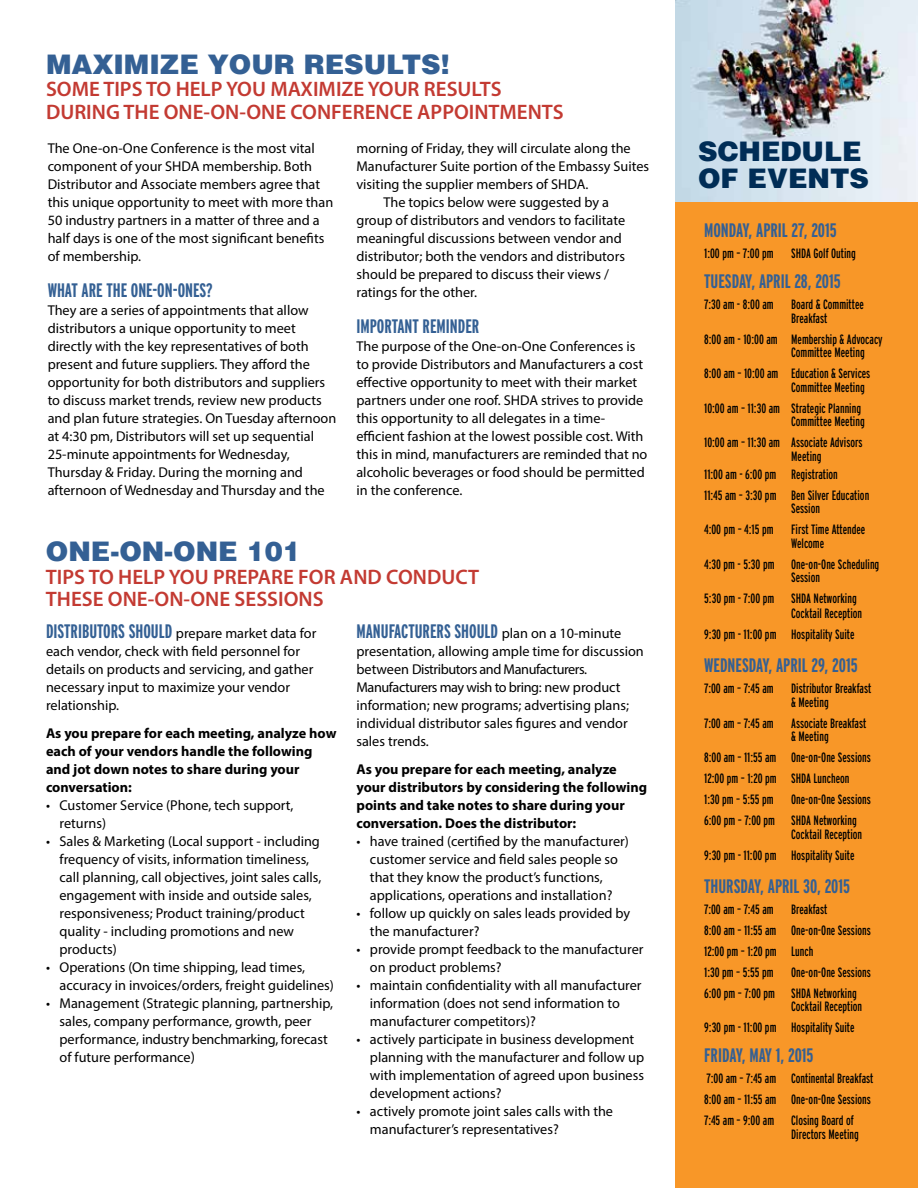
<style>
.page{position:relative;width:918px;height:1188px;background:#fff}
.page>*{position:absolute;margin:0;border:0;box-sizing:border-box;transform-origin:0 0}
.t1{font:27px "Switzerland Black Plain";color:#346094}
.t2{font:27px/27px "Switzerland Black Plain";color:#002d56}
.t3{font:600 21px/22.5px "Myriad Pro";color:#c33a32}
.t4{font:700 extra-condensed 19.5px "Interstate";color:#346094}
.t5{font:14.25px/18px "Myriad Pro";color:#000}
.t6{font:700 14.25px/18px "Myriad Pro";color:#000}
.t7{font:extra-condensed 13.5px/21px "Interstate";color:#000}
.s1{font-family:"Interstate";font-weight:700;font-stretch:extra-condensed;font-size:19.5px;color:#346094}
.s2{font-size:15px}
.s3{font-family:"Myriad Pro";font-weight:400;font-stretch:normal;font-size:14.25px;color:#000}
</style>
<div class="page">
<div style="left:675px;top:0;width:243px;height:1188px;background:#f89728"></div>
<img style="left:675px;top:0;width:243px;height:201px">
<h1 class="t1" style="left:46px;top:47px;width:405px">MAXIMIZE YOUR RESULTS!</h1>
<h2 class="t3" style="left:46px;top:78px;width:519px">SOME TIPS TO HELP YOU MAXIMIZE YOUR RESULTS<br>DURING THE ONE-ON-ONE CONFERENCE APPOINTMENTS</h2>
<p class="t5" style="left:48px;top:139px;width:287px">The One-on-One Conference is the most vital component of your SHDA membership. Both Distributor and Associate members agree that this unique opportunity to meet with more than 50 industry partners in a matter of three and a half days is one of the most significant benefits of membership.</p>
<h3 class="t4" style="left:48px;top:278px;width:166px">WHAT ARE THE ONE-ON-ONES?</h3>
<p class="t5" style="left:48px;top:301px;width:290px">They are a series of appointments that allow distributors a unique opportunity to meet directly with the key representatives of both present and future suppliers. They afford the opportunity for both distributors and suppliers to discuss market trends, review new products and plan future strategies. On Tuesday afternoon at 4:30 pm, Distributors will set up sequential 25-minute appointments for Wednesday, Thursday &amp; Friday. During the morning and afternoon of Wednesday and Thursday and the</p>
<p class="t5" style="left:356px;top:139px;width:276px">morning of Friday, they will circulate along the</p>
<p class="t5" style="left:356px;top:157px;width:294px">Manufacturer Suite portion of the Embassy Suites</p>
<p class="t5" style="left:356px;top:175px;width:233px">visiting the supplier members of SHDA.</p>
<p class="t5" style="left:383px;top:193px;width:227px">The topics below were suggested by a</p>
<p class="t5" style="left:356px;top:211px;width:270px">group of distributors and vendors to facilitate</p>
<p class="t5" style="left:356px;top:229px;width:267px">meaningful discussions between vendor and</p>
<p class="t5" style="left:356px;top:247px;width:270px">distributor; both the vendors and distributors</p>
<p class="t5" style="left:356px;top:265px;width:254px">should be prepared to discuss their views /</p>
<p class="t5" style="left:356px;top:283px;width:122px">ratings for the other.</p>
<h3 class="t4" style="left:356px;top:314px;width:124px">IMPORTANT REMINDER</h3>
<p class="t5" style="left:356px;top:337px;width:293px">The purpose of the One-on-One Conferences is to provide Distributors and Manufacturers a cost effective opportunity to meet with their market partners under one roof. SHDA strives to provide this opportunity to all delegates in a time&shy;efficient fashion at the lowest possible cost. With this in mind, manufacturers are reminded that no alcoholic beverages or food should be permitted in the conference.</p>
<h1 class="t1" style="left:46px;top:534px;width:256px">ONE-ON-ONE 101</h1>
<h2 class="t3" style="left:46px;top:565px;width:435px">TIPS TO HELP YOU PREPARE FOR AND CONDUCT<br>THESE ONE-ON-ONE SESSIONS</h2>
<p class="t5" style="left:46px;top:624px;width:272px"><span class="s1">DISTRIBUTORS SHOULD</span> prepare market data for each vendor, check with field personnel for details on products and servicing, and gather necessary input to maximize your vendor relationship.</p>
<p class="t6" style="left:46px;top:724px;width:292px">As you prepare for each meeting, analyze how each of your vendors handle the following and jot down notes to share during your conversation:</p>
<p class="t5" style="left:60px;top:796px;width:236px;text-indent:-13px">• Customer Service (Phone, tech support, returns)</p>
<p class="t5" style="left:60px;top:832px;width:263px;text-indent:-13px">• Sales &amp; Marketing (Local support - including frequency of visits, information timeliness, call planning, call objectives, joint sales calls, engagement with inside and outside sales, responsiveness; Product training/product quality - including promotions and new products)</p>
<p class="t5" style="left:60px;top:958px;width:276px;text-indent:-13px">• Operations (On time shipping, lead times, accuracy in invoices/orders, freight guidelines)</p>
<p class="t5" style="left:60px;top:994px;width:275px;text-indent:-13px">• Management (Strategic planning, partnership, sales, company performance, growth, peer performance, industry benchmarking, forecast of future performance<span class="s2">)</span></p>
<h3 class="t4" style="left:356px;top:619px;width:266px">MANUFACTURERS SHOULD <span class="s3">plan on a 10-minute</span></h3>
<p class="t5" style="left:356px;top:642px;width:289px">presentation, allowing ample time for discussion between Distributors and Manufacturers.<br>Manufacturers may wish to bring: new product information; new programs; advertising plans; individual distributor sales figures and vendor sales trends.</p>
<p class="t6" style="left:356px;top:760px;width:292px">As you prepare for each meeting, analyze your distributors by considering the following points and take notes to share during your conversation. Does the distributor:</p>
<p class="t5" style="left:370px;top:832px;width:260px;text-indent:-13px">• have trained (certified by the manufacturer) customer service and field sales people so that they know the product’s functions, applications, operations and installation?</p>
<p class="t5" style="left:370px;top:904px;width:262px;text-indent:-13px">• follow up quickly on sales leads provided by the manufacturer?</p>
<p class="t5" style="left:370px;top:940px;width:275px;text-indent:-13px">• provide prompt feedback to the manufacturer on product problems?</p>
<p class="t5" style="left:370px;top:976px;width:273px;text-indent:-13px">• maintain confidentiality with all manufacturer information (does not send information to manufacturer competitors)?</p>
<p class="t5" style="left:370px;top:1030px;width:276px;text-indent:-13px">• actively participate in business development planning with the manufacturer and follow up with implementation of agreed upon business development actions?</p>
<p class="t5" style="left:370px;top:1102px;width:245px;text-indent:-13px">• actively promote joint sales calls with the manufacturer’s representatives?</p>
<h1 class="t2" style="left:698px;top:137px;width:172px">SCHEDULE<br>OF EVENTS</h1>
<h3 class="t4" style="left:704px;top:219px;width:134px">MONDAY, APRIL 27, 2015</h3>
<p class="t7" style="left:704px;top:243px;width:71px">1:00 pm – 7:00 pm</p>
<p class="t7" style="left:791px;top:243px;width:66px">SHDA Golf Outing</p>
<h3 class="t4" style="left:704px;top:270px;width:138px">TUESDAY, APRIL 28, 2015</h3>
<p class="t7" style="left:704px;top:294px;width:71px">7:30 am - 8:00 am</p>
<p class="t7" style="left:791px;top:298px;width:74px;line-height:13.5px">Board &amp; Committee<br>Breakfast</p>
<p class="t7" style="left:791px;top:332px;width:93px;line-height:13.5px;text-indent:-87px">8:00 am - 10:00 am Membership &amp; Advocacy<br>Committee Meeting</p>
<p class="t7" style="left:791px;top:367px;width:81px;line-height:13.5px;text-indent:-87px">8:00 am – 10:00 am Education &amp; Services<br>Committee Meeting</p>
<p class="t7" style="left:704px;top:401px;width:162px;line-height:13.5px;text-align:right">10:00 am – 11:30 am Strategic Planning<br>Committee Meeting</p>
<p class="t7" style="left:791px;top:436px;width:73px;line-height:13.5px;text-indent:-87px">10:00 am – 11:30 am Associate Advisors<br>Meeting</p>
<p class="t7" style="left:704px;top:463px;width:167px">11:00 am - 6:00 pm Registration<br>11:45 am – 3:30 pm Ben Silver Education</p>
<p class="t7" style="left:791px;top:498px;width:30px">Session</p>
<p class="t7" style="left:704px;top:519px;width:71px">4:00 pm – 4:15 pm</p>
<p class="t7" style="left:791px;top:523px;width:76px;line-height:13.5px">First Time Attendee<br>Welcome</p>
<p class="t7" style="left:791px;top:557px;width:90px;line-height:13.5px;text-indent:-87px">4:30 pm - 5:30 pm One-on-One Scheduling<br>Session</p>
<p class="t7" style="left:791px;top:591px;width:73px;line-height:15px;text-indent:-87px">5:30 pm - 7:00 pm SHDA Networking<br>Cocktail Reception</p>
<p class="t7" style="left:704px;top:624px;width:152px">9:30 pm - 11:00 pm Hospitality Suite</p>
<h3 class="t4" style="left:704px;top:654px;width:155px">WEDNESDAY, APRIL 29, 2015</h3>
<p class="t7" style="left:704px;top:678px;width:71px">7:00 am – 7:45 am</p>
<p class="t7" style="left:791px;top:682px;width:82px;line-height:13.5px">Distributor Breakfast &amp; Meeting</p>
<p class="t7" style="left:704px;top:712px;width:71px">7:00 am – 7:45 am</p>
<p class="t7" style="left:791px;top:716px;width:77px;line-height:13.5px">Associate Breakfast &amp; Meeting</p>
<p class="t7" style="left:704px;top:747px;width:168px">8:00 am – 11:55 am One-on-One Sessions<br>12:00 pm – 1:20 pm SHDA Luncheon<br>1:30 pm – 5:55 pm</p>
<p class="t7" style="left:704px;top:789px;width:168px;text-indent:87px">One-on-One Sessions<br>6:00 pm – 7:00 pm SHDA Networking</p>
<p class="t7" style="left:704px;top:823px;width:160px;text-indent:87px">Cocktail Reception<br>9:30 pm - 11:00 pm Hospitality Suite</p>
<h3 class="t4" style="left:704px;top:874px;width:148px">THURSDAY, APRIL 30, 2015</h3>
<p class="t7" style="left:704px;top:898px;width:71px">7:00 am – 7:45 am</p>
<p class="t7" style="left:704px;top:898px;width:168px;text-indent:87px">Breakfast<br>8:00 am – 11:55 am One-on-One Sessions<br>12:00 pm – 1:20 pm Lunch<br>1:30 pm – 5:55 pm</p>
<p class="t7" style="left:704px;top:961px;width:168px;text-indent:87px">One-on-One Sessions<br>6:00 pm – 7:00 pm SHDA Networking</p>
<p class="t7" style="left:704px;top:996px;width:160px;text-indent:87px">Cocktail Reception<br>9:30 pm - 11:00 pm Hospitality Suite</p>
<h3 class="t4" style="left:704px;top:1044px;width:111px">FRIDAY, MAY 1, 2015</h3>
<p class="t7" style="left:704px;top:1068px;width:171px">7:00 am – 7:45 am Continental Breakfast<br>8:00 am – 11:55 am One-on-One Sessions<br>7:45 am – 9:00 am</p>
<p class="t7" style="left:791px;top:1114px;width:69px;line-height:13.5px">Closing Board of<br>Directors Meeting</p>
</div>
